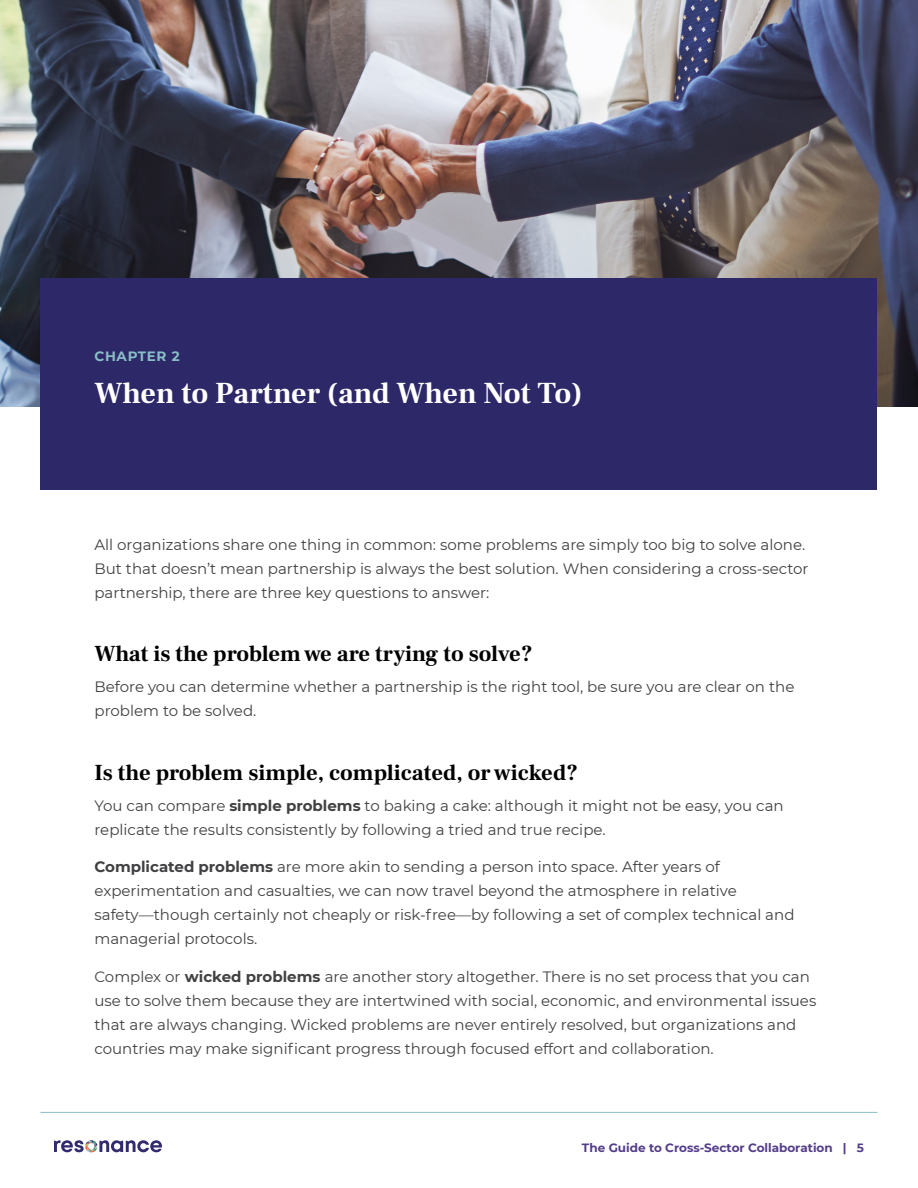
<style>
.page{position:relative;width:918px;height:1188px;background:#fff}
.page>*{position:absolute;margin:0;border:0;box-sizing:border-box;transform-origin:0 0}
.t1{font:700 30px "Frank Ruhl Libre";color:#fff}
.t2{font:700 22.5px "Frank Ruhl Libre";color:#000}
.Body{font:15px/24px "Montserrat";color:#414042}
.t3{font:700 13.5px "Montserrat";letter-spacing:.05em;color:#8abec6}
.t4{font:700 12px "Montserrat";color:#543d8a}
.s1{font-weight:700}
</style>
<div class="page">
<img style="left:0;top:0;width:918px;height:406px">
<svg style="left:54px;top:1140px;width:108px;height:12px"></svg>
<hr style="left:40px;top:1112px;width:838px;height:1px;background:#8abec6">
<div style="left:40px;top:279px;width:838px;height:211px;background:#2d2868"></div>
<p class="t3" style="left:94px;top:346px;width:87px">CHAPTER 2</p>
<p class="t1" style="left:94px;top:375px;width:490px">When to Partner (and When Not To)</p>
<p class="Body" style="left:94px;top:532px;width:716px">All organizations share one thing in common: some problems are simply too big to solve alone.<br>But that doesn’t mean partnership is always the best solution. When considering a cross-sector partnership, there are three key questions to answer:</p>
<h2 class="t2" style="left:94px;top:640px;width:440px">What is the problem we are trying to solve?</h2>
<p class="Body" style="left:94px;top:674px;width:701px">Before you can determine whether a partnership is the right tool, be sure you are clear on the problem to be solved.</p>
<h2 class="t2" style="left:94px;top:759px;width:485px">Is the problem simple, complicated, or wicked?</h2>
<p class="Body" style="left:94px;top:793px;width:691px">You can compare <span class="s1">simple problems</span> to baking a cake: although it might not be easy, you can replicate the results consistently by following a tried and true recipe.</p>
<p class="Body" style="left:94px;top:854px;width:702px"><span class="s1">Complicated problems</span> are more akin to sending a person into space. After years of experimentation and casualties, we can now travel beyond the atmosphere in relative safety—though certainly not cheaply or risk-free—by following a set of complex technical and managerial protocols.</p>
<p class="Body" style="left:94px;top:964px;width:723px">Complex or <span class="s1">wicked problems</span> are another story altogether. There is no set process that you can use to solve them because they are intertwined with social, economic, and environmental issues that are always changing. Wicked problems are never entirely resolved, but organizations and countries may make significant progress through focused effort and collaboration.</p>
<p class="t4" style="left:582px;top:1139px;width:284px">The Guide to Cross-Sector Collaboration | 5</p>
</div>
